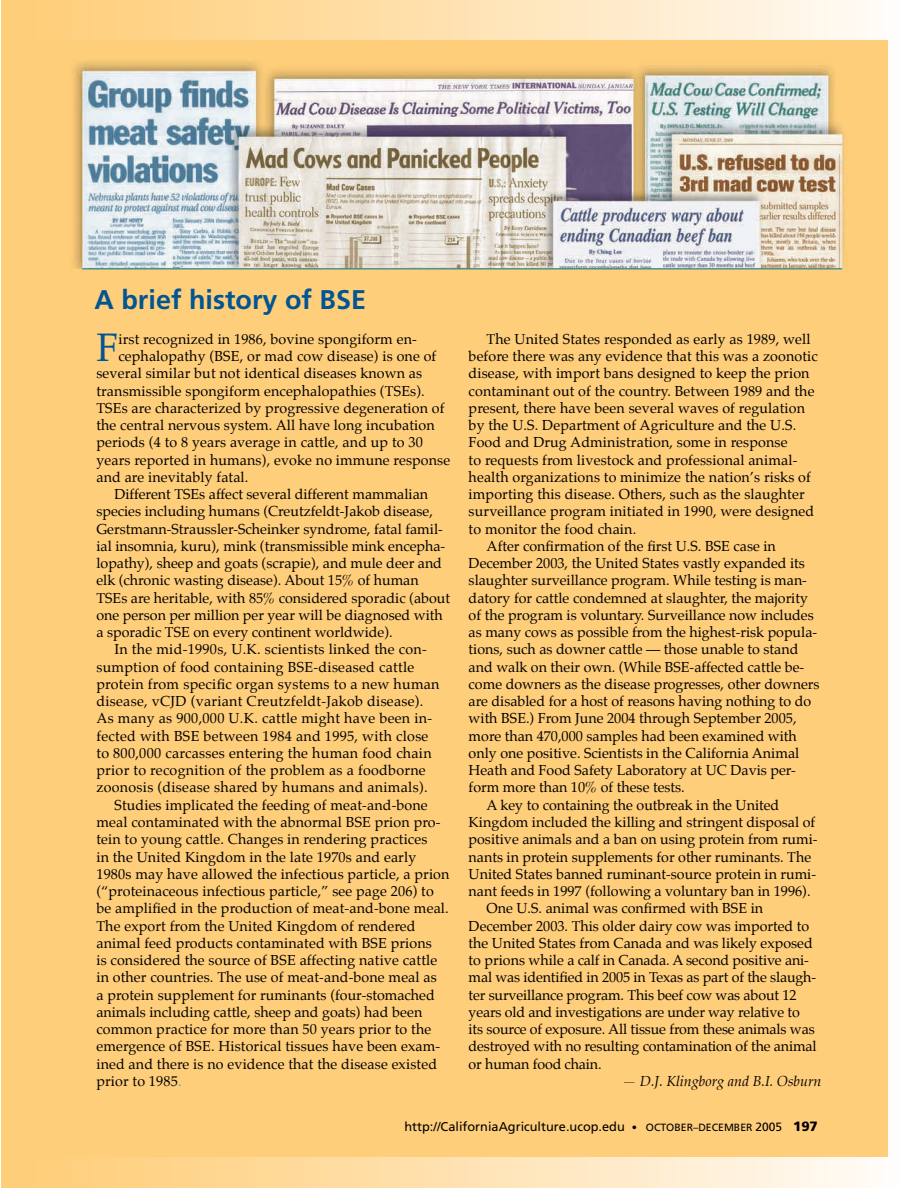
<style>
.page{position:relative;width:918px;height:1188px;background:#fff}
.page>*{position:absolute;margin:0;border:0;box-sizing:border-box;transform-origin:0 0}
.t1{font:39px "Palatino";color:#005592}
.t2{font:700 27px "Frutiger";color:#005592}
.t3{font:14.25px "Palatino";letter-spacing:.01em;color:#000}
.t4{font:14.25px "Palatino";letter-spacing:-.01em;color:#000}
.t5{font:italic 14.25px "Palatino";color:#000}
.t6{font:12.75px "Frutiger";color:#000}
.s1{color:#00b2ee}
.s2{font-size:10.5px}
.s3{font-size:12px}
.s4{font-weight:900;font-size:13.5px}
</style>
<div class="page">
<div style="left:1px;top:0;width:917px;height:1188px;background:linear-gradient(to right,#ffcb71,#fffcf9)"></div>
<div style="left:31px;top:40px;width:857px;height:1117px;background:#ffce7b"></div>
<img style="left:73px;top:61px;width:773px;height:207px">
<hr style="left:82px;top:268px;width:760px;height:1px;background:#3e8b88">
<h2 class="t2" style="left:94px;top:284px;width:273px">A brief history of BSE</h2>
<p class="t3" style="left:487px;top:330px;width:325px">The United States responded as early as 1989, well</p>
<p class="t3" style="left:469px;top:347px;width:351px">before there was any evidence that this was a zoonotic</p>
<p class="t3" style="left:469px;top:364px;width:342px">disease, with import bans designed to keep the prion</p>
<p class="t3" style="left:469px;top:381px;width:347px">contaminant out of the country. Between 1989 and the</p>
<p class="t3" style="left:469px;top:399px;width:338px">present, there have been several waves of regulation</p>
<p class="t3" style="left:469px;top:416px;width:329px">by the U.S. Department of Agriculture and the U.S.</p>
<p class="t3" style="left:469px;top:433px;width:320px">Food and Drug Administration, some in response</p>
<p class="t3" style="left:469px;top:450px;width:330px">to requests from livestock and professional animal-</p>
<p class="t3" style="left:469px;top:468px;width:344px">health organizations to minimize the nation’s risks of</p>
<p class="t3" style="left:469px;top:485px;width:338px">importing this disease. Others, such as the slaughter</p>
<p class="t3" style="left:469px;top:502px;width:347px">surveillance program initiated in 1990, were designed</p>
<p class="t3" style="left:469px;top:519px;width:169px">to monitor the food chain.</p>
<p class="t3" style="left:487px;top:537px;width:291px">After confirmation of the first U.S. BSE case in</p>
<p class="t3" style="left:469px;top:554px;width:338px">December 2003, the United States vastly expanded its</p>
<p class="t3" style="left:469px;top:571px;width:340px">slaughter surveillance program. While testing is man-</p>
<p class="t3" style="left:469px;top:588px;width:341px">datory for cattle condemned at slaughter, the majority</p>
<p class="t3" style="left:469px;top:606px;width:347px">of the program is voluntary. Surveillance now includes</p>
<p class="t3" style="left:469px;top:623px;width:350px">as many cows as possible from the highest-risk popula-</p>
<p class="t3" style="left:469px;top:640px;width:331px">tions, such as downer cattle — those unable to stand</p>
<p class="t3" style="left:469px;top:657px;width:337px">and walk on their own. (While BSE-affected cattle be-</p>
<p class="t3" style="left:469px;top:675px;width:352px">come downers as the disease progresses, other downers</p>
<p class="t3" style="left:469px;top:692px;width:344px">are disabled for a host of reasons having nothing to do</p>
<p class="t3" style="left:469px;top:709px;width:329px">with BSE.) From June 2004 through September 2005,</p>
<p class="t3" style="left:469px;top:727px;width:330px">more than 470,000 samples had been examined with</p>
<p class="t3" style="left:469px;top:744px;width:332px">only one positive. Scientists in the California Animal</p>
<p class="t3" style="left:469px;top:761px;width:329px">Heath and Food Safety Laboratory at UC Davis per-</p>
<p class="t3" style="left:469px;top:778px;width:218px">form more than 10% of these tests.</p>
<p class="t3" style="left:487px;top:796px;width:294px">A key to containing the outbreak in the United</p>
<p class="t3" style="left:469px;top:813px;width:348px">Kingdom included the killing and stringent disposal of</p>
<p class="t3" style="left:469px;top:830px;width:351px">positive animals and a ban on using protein from rumi-</p>
<p class="t3" style="left:469px;top:847px;width:344px">nants in protein supplements for other ruminants. The</p>
<p class="t3" style="left:469px;top:865px;width:349px">United States banned ruminant-source protein in rumi-</p>
<p class="t3" style="left:469px;top:882px;width:343px">nant feeds in 1997 (following a voluntary ban in 1996).</p>
<p class="t3" style="left:487px;top:899px;width:278px">One U.S. animal was confirmed with BSE in</p>
<p class="t3" style="left:469px;top:916px;width:342px">December 2003. This older dairy cow was imported to</p>
<p class="t3" style="left:469px;top:934px;width:346px">the United States from Canada and was likely exposed</p>
<p class="t4" style="left:469px;top:951px;width:342px">to prions while a calf in Canada. A second positive ani-</p>
<p class="t4" style="left:469px;top:968px;width:349px">mal was identified in 2005 in Texas as part of the slaugh-</p>
<p class="t4" style="left:469px;top:985px;width:329px">ter surveillance program. This beef cow was about 12</p>
<p class="t4" style="left:469px;top:1003px;width:333px">years old and investigations are under way relative to</p>
<p class="t4" style="left:469px;top:1020px;width:348px">its source of exposure. All tissue from these animals was</p>
<p class="t4" style="left:469px;top:1037px;width:349px">destroyed with no resulting contamination of the animal</p>
<p class="t4" style="left:469px;top:1054px;width:135px">or human food chain.</p>
<p class="t5" style="left:622px;top:1072px;width:201px">— D.J. Klingborg and B.I. Osburn</p>
<h1 class="t1" style="left:96px;top:322px;width:23px">F</h1>
<p class="t3" style="left:118px;top:330px;width:300px">irst recognized in 1986, bovine spongiform en-</p>
<p class="t3" style="left:118px;top:347px;width:319px">cephalopathy (BSE, or mad cow disease) is one of</p>
<p class="t3" style="left:96px;top:364px;width:327px">several similar but not identical diseases known as</p>
<p class="t3" style="left:96px;top:381px;width:330px">transmissible spongiform encephalopathies (TSEs).</p>
<p class="t3" style="left:96px;top:399px;width:350px">TSEs are characterized by progressive degeneration of</p>
<p class="t3" style="left:96px;top:416px;width:340px">the central nervous system. All have long incubation</p>
<p class="t3" style="left:96px;top:433px;width:328px">periods (4 to 8 years average in cattle, and up to 30</p>
<p class="t3" style="left:96px;top:450px;width:355px">years reported in humans), evoke no immune response</p>
<p class="t3" style="left:96px;top:468px;width:154px">and are inevitably fatal.</p>
<p class="t3" style="left:114px;top:485px;width:315px">Different TSEs affect several different mammalian</p>
<p class="t3" style="left:96px;top:502px;width:338px">species including humans (Creutzfeldt-Jakob disease,</p>
<p class="t3" style="left:96px;top:519px;width:348px">Gerstmann-Straussler-Scheinker syndrome, fatal famil-</p>
<p class="t3" style="left:96px;top:537px;width:350px">ial insomnia, kuru), mink (transmissible mink encepha-</p>
<p class="t3" style="left:96px;top:554px;width:347px">lopathy), sheep and goats (scrapie), and mule deer and</p>
<p class="t3" style="left:96px;top:571px;width:324px">elk (chronic wasting disease). About 15% of human</p>
<p class="t3" style="left:96px;top:588px;width:355px">TSEs are heritable, with 85% considered sporadic (about</p>
<p class="t3" style="left:96px;top:606px;width:348px">one person per million per year will be diagnosed with</p>
<p class="t3" style="left:96px;top:623px;width:298px">a sporadic TSE on every continent worldwide).</p>
<p class="t3" style="left:114px;top:640px;width:314px">In the mid-1990s, U.K. scientists linked the con-</p>
<p class="t3" style="left:96px;top:657px;width:319px">sumption of food containing BSE-diseased cattle</p>
<p class="t3" style="left:96px;top:675px;width:345px">protein from specific organ systems to a new human</p>
<p class="t3" style="left:96px;top:692px;width:329px">disease, vCJD (variant Creutzfeldt-Jakob disease).</p>
<p class="t3" style="left:96px;top:709px;width:337px">As many as 900,000 U.K. cattle might have been in-</p>
<p class="t3" style="left:96px;top:727px;width:334px">fected with BSE between 1984 and 1995, with close</p>
<p class="t3" style="left:96px;top:744px;width:337px">to 800,000 carcasses entering the human food chain</p>
<p class="t3" style="left:96px;top:761px;width:331px">prior to recognition of the problem as a foodborne</p>
<p class="t3" style="left:96px;top:778px;width:333px">zoonosis (disease shared by humans and animals).</p>
<p class="t3" style="left:114px;top:796px;width:315px">Studies implicated the feeding of meat-and-bone</p>
<p class="t3" style="left:96px;top:813px;width:346px">meal contaminated with the abnormal BSE prion pro-</p>
<p class="t3" style="left:96px;top:830px;width:333px">tein to young cattle. Changes in rendering practices</p>
<p class="t3" style="left:96px;top:847px;width:321px">in the United Kingdom in the late 1970s and early</p>
<p class="t3" style="left:96px;top:865px;width:355px">1980s may have allowed the infectious particle, a prion</p>
<p class="t3" style="left:96px;top:882px;width:339px">(“proteinaceous infectious particle,” see page 206) to</p>
<p class="t3" style="left:96px;top:899px;width:354px">be amplified in the production of meat-and-bone meal.</p>
<p class="t3" style="left:96px;top:916px;width:321px">The export from the United Kingdom of rendered</p>
<p class="t3" style="left:96px;top:934px;width:337px">animal feed products contaminated with BSE prions</p>
<p class="t3" style="left:96px;top:951px;width:342px">is considered the source of BSE affecting native cattle</p>
<p class="t3" style="left:96px;top:968px;width:342px">in other countries. The use of meat-and-bone meal as</p>
<p class="t3" style="left:96px;top:985px;width:340px">a protein supplement for ruminants (four-stomached</p>
<p class="t3" style="left:96px;top:1003px;width:328px">animals including cattle, sheep and goats) had been</p>
<p class="t3" style="left:96px;top:1020px;width:336px">common practice for more than 50 years prior to the</p>
<p class="t3" style="left:96px;top:1037px;width:345px">emergence of BSE. Historical tissues have been exam-</p>
<p class="t3" style="left:96px;top:1054px;width:342px">ined and there is no evidence that the disease existed</p>
<p class="t3" style="left:96px;top:1072px;width:87px">prior to 1985<span class="s1">.</span></p>
<p class="t6" style="left:404px;top:1119px;width:415px">http://CaliforniaAgriculture.ucop.edu <span class="s2">• OCTOBER–DECEMBER</span> <span class="s3">2005</span> <span class="s4">197</span></p>
<p class="t6" style="left:422px;top:1119px;width:416px">http://CaliforniaAgriculture.ucop.edu <span class="s2">• October–December</span> <span class="s3">2005</span> <span class="s4">197</span></p>
</div>
